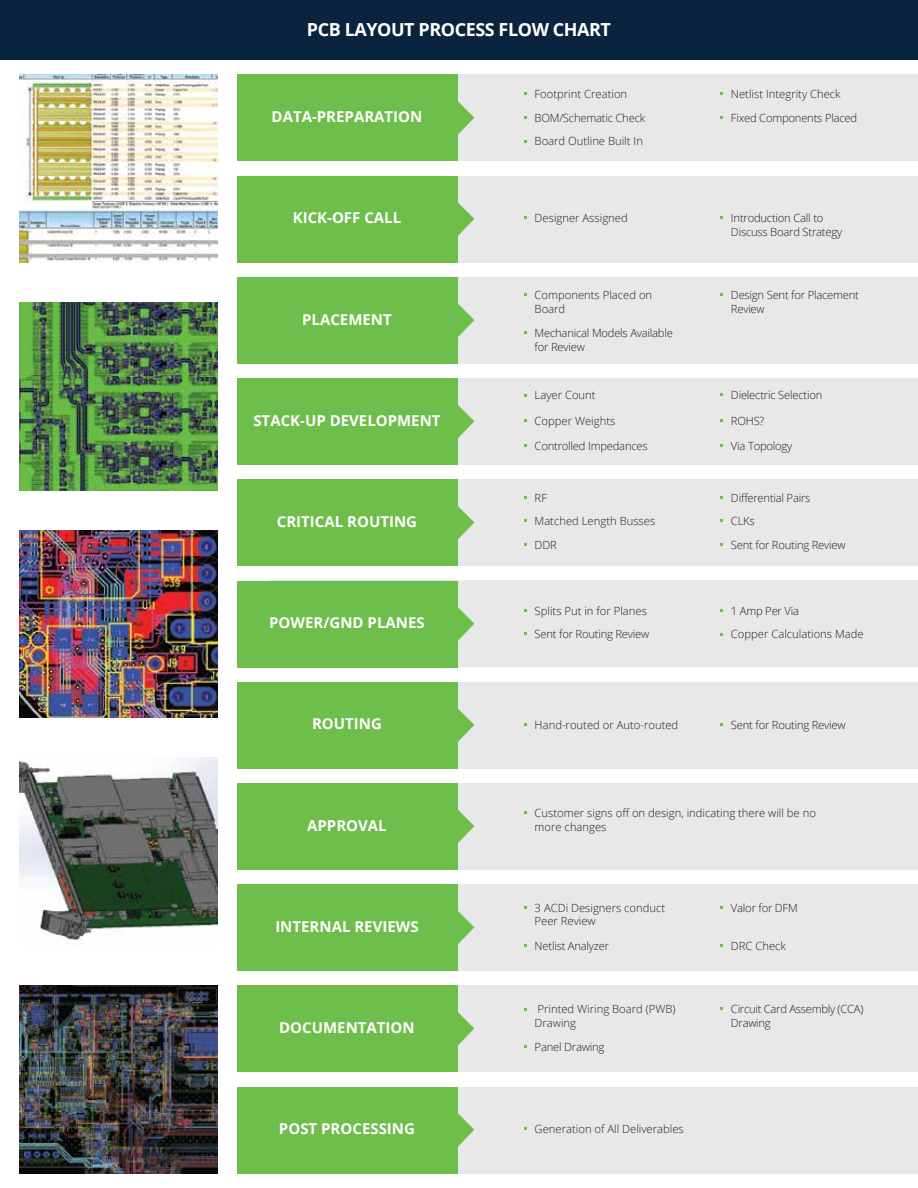
<style>
.page{position:relative;width:918px;height:1188px;background:#fff}
.page>*{position:absolute;margin:0;border:0;box-sizing:border-box;transform-origin:0 0}
.t1{font:700 18px "Open Sans";letter-spacing:-.025em;color:#fff}
.t2{font:700 15px "Open Sans";color:#fff}
.t3{font:300 11.25px/13.5px "Open Sans";letter-spacing:-.01em;color:#231f20}
</style>
<div class="page">
<div style="left:0;top:0;width:918px;height:60px;background:#0a233f"></div>
<div style="left:270px;top:75px;width:648px;height:86px;background:#e8e8e8"></div>
<div style="left:270px;top:176px;width:648px;height:86px;background:#e8e8e8"></div>
<div style="left:270px;top:277px;width:648px;height:87px;background:#e8e8e8"></div>
<div style="left:270px;top:378px;width:648px;height:87px;background:#e8e8e8"></div>
<div style="left:270px;top:480px;width:648px;height:86px;background:#e8e8e8"></div>
<div style="left:270px;top:581px;width:648px;height:86px;background:#e8e8e8"></div>
<div style="left:270px;top:682px;width:648px;height:86px;background:#e8e8e8"></div>
<div style="left:270px;top:783px;width:648px;height:87px;background:#e8e8e8"></div>
<div style="left:270px;top:884px;width:648px;height:87px;background:#e8e8e8"></div>
<div style="left:270px;top:986px;width:648px;height:86px;background:#e8e8e8"></div>
<div style="left:270px;top:1087px;width:648px;height:86px;background:#e8e8e8"></div>
<img style="left:19px;top:302px;width:199px;height:188px">
<img style="left:19px;top:530px;width:199px;height:188px">
<img style="left:19px;top:758px;width:199px;height:187px">
<img style="left:19px;top:986px;width:199px;height:187px">
<img style="left:19px;top:75px;width:199px;height:187px">
<div style="left:237px;top:75px;width:220px;height:86px;background:#6dbe4b"></div>
<svg style="left:457px;top:100px;width:17px;height:36px"></svg>
<div style="left:237px;top:176px;width:220px;height:86px;background:#6dbe4b"></div>
<svg style="left:457px;top:202px;width:17px;height:35px"></svg>
<div style="left:237px;top:277px;width:220px;height:87px;background:#6dbe4b"></div>
<svg style="left:457px;top:303px;width:17px;height:35px"></svg>
<div style="left:237px;top:378px;width:220px;height:87px;background:#6dbe4b"></div>
<svg style="left:457px;top:404px;width:17px;height:35px"></svg>
<div style="left:237px;top:480px;width:220px;height:86px;background:#6dbe4b"></div>
<svg style="left:457px;top:505px;width:17px;height:35px"></svg>
<div style="left:237px;top:581px;width:220px;height:86px;background:#6dbe4b"></div>
<svg style="left:457px;top:606px;width:17px;height:36px"></svg>
<div style="left:237px;top:682px;width:220px;height:86px;background:#6dbe4b"></div>
<svg style="left:457px;top:708px;width:17px;height:35px"></svg>
<div style="left:237px;top:783px;width:220px;height:87px;background:#6dbe4b"></div>
<svg style="left:457px;top:809px;width:17px;height:35px"></svg>
<div style="left:237px;top:884px;width:220px;height:87px;background:#6dbe4b"></div>
<svg style="left:457px;top:910px;width:17px;height:35px"></svg>
<div style="left:237px;top:986px;width:220px;height:86px;background:#6dbe4b"></div>
<svg style="left:457px;top:1011px;width:17px;height:35px"></svg>
<div style="left:237px;top:1087px;width:220px;height:86px;background:#6dbe4b"></div>
<svg style="left:457px;top:1112px;width:17px;height:36px"></svg>
<h1 class="t1" style="left:306px;top:17px;width:306px">PCB LAYOUT PROCESS FLOW CHART</h1>
<h2 class="t2" style="left:272px;top:106px;width:152px">DATA-PREPARATION</h2>
<h2 class="t2" style="left:293px;top:207px;width:110px">KICK-OFF CALL</h2>
<h2 class="t2" style="left:302px;top:309px;width:91px">PLACEMENT</h2>
<h2 class="t2" style="left:253px;top:410px;width:189px">STACK-UP DEVELOPMENT</h2>
<h2 class="t2" style="left:277px;top:511px;width:142px">CRITICAL ROUTING</h2>
<h2 class="t2" style="left:269px;top:612px;width:157px">POWER/GND PLANES</h2>
<h2 class="t2" style="left:312px;top:713px;width:71px">ROUTING</h2>
<h2 class="t2" style="left:307px;top:815px;width:81px">APPROVAL</h2>
<h2 class="t2" style="left:275px;top:916px;width:145px">INTERNAL REVIEWS</h2>
<h2 class="t2" style="left:279px;top:1017px;width:137px">DOCUMENTATION</h2>
<h2 class="t2" style="left:279px;top:1118px;width:137px">POST PROCESSING</h2>
<p class="t3" style="left:535px;top:82px;width:112px;line-height:23.5px">Footprint Creation<br>BOM/Schematic Check<br>Board Outline Built In</p>
<p class="t3" style="left:731px;top:82px;width:128px;line-height:24px">Netlist Integrity Check<br>Fixed Components Placed</p>
<p class="t3" style="left:535px;top:211px;width:95px">Designer Assigned</p>
<p class="t3" style="left:731px;top:211px;width:113px">Introduction Call to<br>Discuss Board Strategy</p>
<p class="t3" style="left:535px;top:288px;width:119px">Components Placed on<br>Board</p>
<p class="t3" style="left:535px;top:326px;width:140px">Mechanical Models Available for Review</p>
<p class="t3" style="left:535px;top:388px;width:62px">Layer Count</p>
<p class="t3" style="left:535px;top:414px;width:82px">Copper Weights</p>
<p class="t3" style="left:535px;top:439px;width:115px">Controlled Impedances</p>
<p class="t3" style="left:535px;top:486px;width:122px;line-height:23.4px">RF<br>Matched Length Busses</p>
<p class="t3" style="left:535px;top:538px;width:24px">DDR</p>
<p class="t3" style="left:731px;top:288px;width:130px">Design Sent for Placement<br>Review</p>
<p class="t3" style="left:731px;top:388px;width:93px">Dielectric Selection</p>
<p class="t3" style="left:731px;top:414px;width:35px">ROHS?</p>
<p class="t3" style="left:731px;top:439px;width:63px">Via Topology</p>
<p class="t3" style="left:731px;top:491px;width:81px">Differential Pairs</p>
<p class="t3" style="left:731px;top:538px;width:116px">Sent for Routing Review</p>
<p class="t3" style="left:731px;top:514px;width:25px">CLKs</p>
<p class="t3" style="left:535px;top:604px;width:114px">Splits Put in for Planes</p>
<p class="t3" style="left:731px;top:604px;width:70px">1 Amp Per Via</p>
<p class="t3" style="left:535px;top:627px;width:116px">Sent for Routing Review</p>
<p class="t3" style="left:731px;top:627px;width:134px">Copper Calculations Made</p>
<p class="t3" style="left:535px;top:718px;width:145px">Hand-routed or Auto-routed</p>
<p class="t3" style="left:731px;top:718px;width:116px">Sent for Routing Review</p>
<p class="t3" style="left:535px;top:806px;width:283px">Customer signs off on design, indicating there will be no more changes</p>
<p class="t3" style="left:535px;top:900px;width:132px">3 ACDi Designers conduct<br>Peer Review</p>
<p class="t3" style="left:731px;top:900px;width:68px">Valor for DFM</p>
<p class="t3" style="left:535px;top:939px;width:76px">Netlist Analyzer</p>
<p class="t3" style="left:731px;top:939px;width:57px">DRC Check</p>
<p class="t3" style="left:535px;top:1002px;width:142px">Printed Wiring Board (PWB)<br>Drawing</p>
<p class="t3" style="left:535px;top:1040px;width:71px">Panel Drawing</p>
<p class="t3" style="left:535px;top:1122px;width:151px">Generation of All Deliverables</p>
<p class="t3" style="left:731px;top:1002px;width:134px">Circuit Card Assembly (CCA)<br>Drawing</p>
</div>
